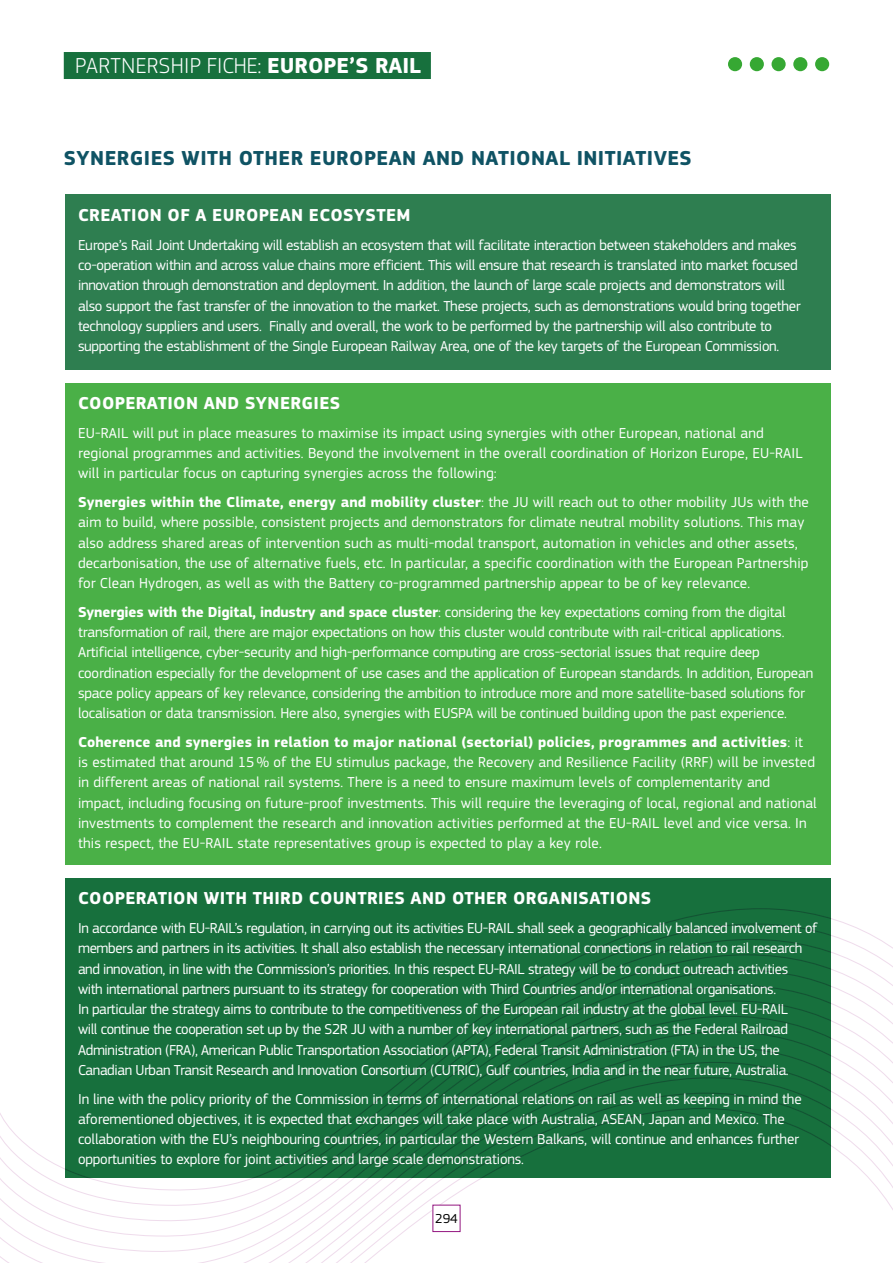
<style>
.page{position:relative;width:893px;height:1263px;background:#fff}
.page>*{position:absolute;margin:0;border:0;box-sizing:border-box;transform-origin:0 0}
.t1{font:300 22.5px "EC Square Sans Pro";letter-spacing:.02em;color:#fff}
.t2{font:700 21px "EC Square Sans Pro";letter-spacing:.02em;color:#0f5364}
.t3{font:700 18px "EC Square Sans Pro";letter-spacing:.02em;color:#fff}
.t4{font:15px/20.2px "EC Square Sans Pro";letter-spacing:-.01em;color:#fff}
.t5{font:15px/20.2px "EC Square Sans Pro";letter-spacing:.01em;color:#fff}
.t6{font:13.5px "EC Square Sans Pro";color:#000}
.s1{font-weight:700}
.s2{font-weight:700;color:#17703d}
</style>
<div class="page">
<svg style="left:0;top:918px;width:892px;height:345px"></svg>
<div style="left:433px;top:1205px;width:27px;height:26px;background:#fff"></div>
<div style="left:815px;top:57px;width:14px;height:14px;background:#36a833;border-radius:50%"></div>
<div style="left:793px;top:57px;width:14px;height:14px;background:#36a833;border-radius:50%"></div>
<div style="left:771px;top:57px;width:15px;height:14px;background:#36a833;border-radius:50%"></div>
<div style="left:750px;top:57px;width:14px;height:14px;background:#36a833;border-radius:50%"></div>
<div style="left:728px;top:57px;width:14px;height:14px;background:#36a833;border-radius:50%"></div>
<div style="left:64px;top:52px;width:367px;height:27px;background:#17703d"></div>
<div style="left:65px;top:195px;width:766px;height:175px;background:#2e7e50"></div>
<div style="left:65px;top:383px;width:766px;height:481px;background:#4ab047"></div>
<div style="left:65px;top:878px;width:766px;height:300px;background:#17703d"></div>
<h1 class="t1" style="left:75px;top:53px;width:357px">PARTNERSHIP FICHE: <span class="s1">EUROPE’S RAIL</span><span class="s2">?</span></h1>
<h2 class="t2" style="left:64px;top:145px;width:629px">SYNERGIES WITH OTHER EUROPEAN AND NATIONAL INITIATIVES</h2>
<p class="t3" style="left:78px;top:204px;width:334px">CREATION OF A EUROPEAN ECOSYSTEM</p>
<p class="t4" style="left:78px;top:235px;width:724px">Europe’s Rail Joint Undertaking will establish an ecosystem that will facilitate interaction between stakeholders and makes co-operation within and across value chains more efficient. This will ensure that research is translated into market focused innovation through demonstration and deployment. In addition, the launch of large scale projects and demonstrators will also support the fast transfer of the innovation to the market. These projects, such as demonstrations would bring together technology suppliers and users. Finally and overall, the work to be performed by the partnership will also contribute to supporting the establishment of the Single European Railway Area, one of the key targets of the European Commission.</p>
<p class="t3" style="left:78px;top:392px;width:264px">COOPERATION AND SYNERGIES</p>
<p class="t5" style="left:78px;top:423px;width:726px">EU-RAIL will put in place measures to maximise its impact using synergies with other European, national and regional programmes and activities. Beyond the involvement in the overall coordination of Horizon Europe, EU-RAIL will in particular focus on capturing synergies across the following:</p>
<p class="t5" style="left:78px;top:492px;width:732px"><span class="s1">Synergies within the Climate, energy and mobility cluster</span>: the JU will reach out to other mobility JUs with the aim to build, where possible, consistent projects and demonstrators for climate neutral mobility solutions. This may also address shared areas of intervention such as multi-modal transport, automation in vehicles and other assets, decarbonisation, the use of alternative fuels, etc. In particular, a specific coordination with the European Partnership for Clean Hydrogen, as well as with the Battery co-programmed partnership appear to be of key relevance.</p>
<p class="t4" style="left:78px;top:602px;width:737px"><span class="s1">Synergies with the Digital, industry and space cluster</span>: considering the key expectations coming from the digital transformation of rail, there are major expectations on how this cluster would contribute with rail-critical applications.<br>Artificial intelligence, cyber-security and high-performance computing are cross-sectorial issues that require deep coordination especially for the development of use cases and the application of European standards. In addition, European space policy appears of key relevance, considering the ambition to introduce more and more satellite-based solutions for localisation or data transmission. Here also, synergies with EUSPA will be continued building upon the past experience.</p>
<p class="t5" style="left:78px;top:732px;width:740px"><span class="s1">Coherence and synergies in relation to major national (sectorial) policies, programmes and activities</span>: it<br>is estimated that around 15 % of the EU stimulus package, the Recovery and Resilience Facility (RRF) will be invested in different areas of national rail systems. There is a need to ensure maximum levels of complementarity and impact, including focusing on future-proof investments. This will require the leveraging of local, regional and national investments to complement the research and innovation activities performed at the EU-RAIL level and vice versa. In this respect, the EU-RAIL state representatives group is expected to play a key role.</p>
<p class="t3" style="left:78px;top:888px;width:575px">COOPERATION WITH THIRD COUNTRIES AND OTHER ORGANISATIONS</p>
<p class="t4" style="left:78px;top:918px;width:741px">In accordance with EU-RAIL’s regulation, in carrying out its activities EU-RAIL shall seek a geographically balanced involvement of members and partners in its activities. It shall also establish the necessary international connections in relation to rail research and innovation, in line with the Commission’s priorities. In this respect EU-RAIL strategy will be to conduct outreach activities<br>with international partners pursuant to its strategy for cooperation with Third Countries and/or international organisations.<br>In particular the strategy aims to contribute to the competitiveness of the European rail industry at the global level. EU-RAIL<br>will continue the cooperation set up by the S2R JU with a number of key international partners, such as the Federal Railroad Administration (FRA), American Public Transportation Association (APTA), Federal Transit Administration (FTA) in the US, the Canadian Urban Transit Research and Innovation Consortium (CUTRIC), Gulf countries, India and in the near future, Australia.</p>
<p class="t4" style="left:78px;top:1089px;width:725px">In line with the policy priority of the Commission in terms of international relations on rail as well as keeping in mind the aforementioned objectives, it is expected that exchanges will take place with Australia, ASEAN, Japan and Mexico. The collaboration with the EU’s neighbouring countries, in particular the Western Balkans, will continue and enhances further opportunities to explore for joint activities and large scale demonstrations.</p>
<p class="t6" style="left:435px;top:1211px;width:24px">294</p>
</div>
